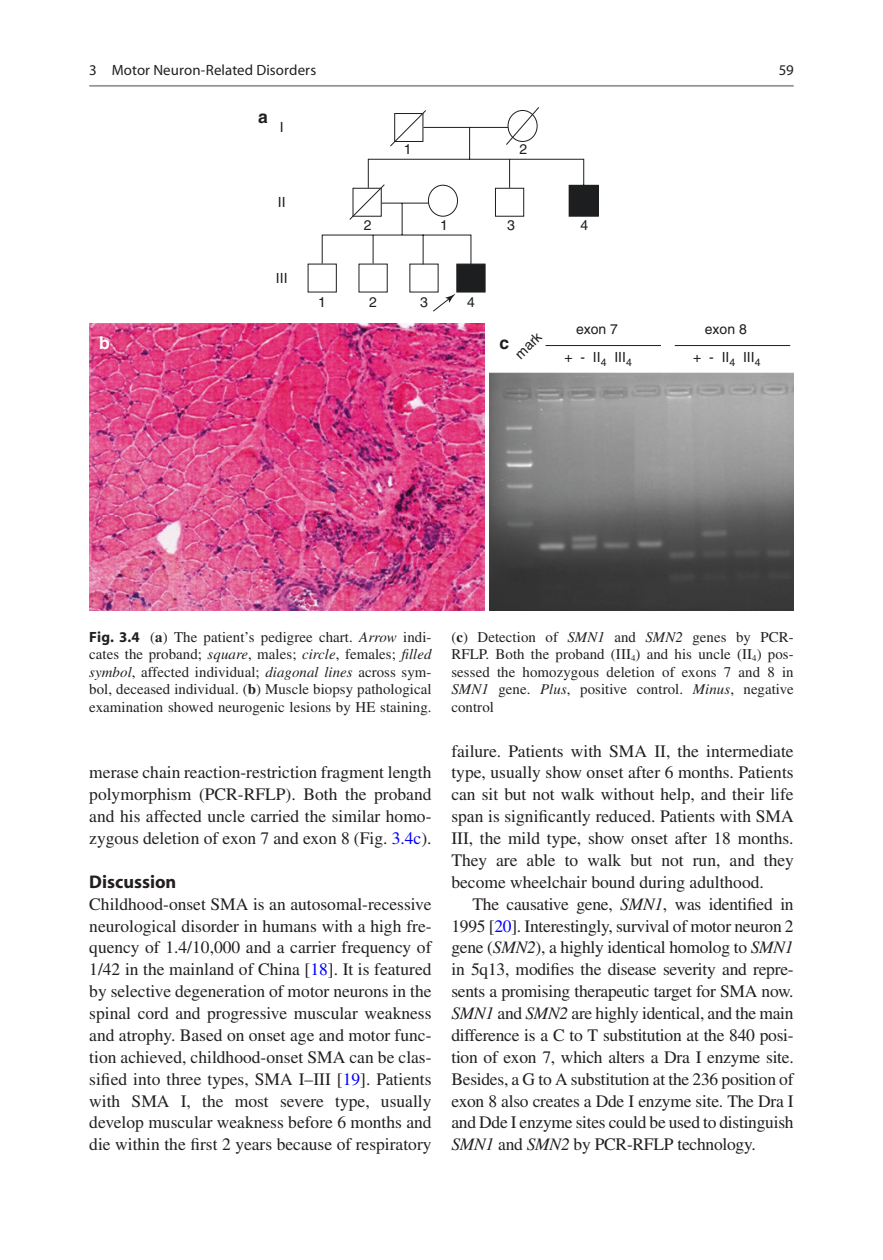
<style>
.page{position:relative;width:883px;height:1260px;background:#fff}
.page>*{position:absolute;margin:0;border:0;box-sizing:border-box;transform-origin:0 0}
.t1{font:700 18.38px "Hcsqrb Myriad";color:#231f20}
.t2{font:17.5px/21.9px "Snwhqt Times";color:#231f20;text-align:justify}
.t3{font:700 17.5px "Btcdrq Helvetica";color:#1d1e1f}
.t4{font:700 17.5px "Btcdrq Helvetica";color:#fff}
.t5{font:14.88px/17.5px "Snwhqt Times";letter-spacing:.005em;color:#231f20;text-align:justify}
.t6{font:14.88px "Knctcj Myriad";letter-spacing:.01em;color:#231f20}
.t7{font:14.88px "Wjhhpg Myriad";color:#231f20}
.t8{font:14px/28px "Vqpdjh Helvetica";color:#1d1e1f;text-align:center}
.s1{font-family:"Hcsqrb Myriad";font-weight:700}
.s2{font-family:"Phbdxg Times";font-weight:700}
.s3{font-family:"Vvmvvw Times";font-style:italic}
.s4{color:#0000fa}
</style>
<div class="page">
<img style="left:89px;top:324px;width:395px;height:286px">
<hr style="left:675px;top:345px;width:115px;height:1px;background:#1d1e1f">
<hr style="left:546px;top:345px;width:115px;height:1px;background:#1d1e1f">
<img style="left:489px;top:373px;width:305px;height:237px">
<svg style="left:307px;top:107px;width:292px;height:205px"></svg>
<hr style="left:89px;top:85px;width:705px;height:2px;background:#939598">
<p class="t6" style="left:89px;top:63px;width:228px">3 Motor Neuron-Related Disorders</p>
<p class="t4" style="left:99px;top:332px;width:12px">b</p>
<p class="t3" style="left:258px;top:106px;width:11px">a</p>
<p class="t8" style="left:280px;top:113px;width:5px">I</p>
<p class="t8" style="left:278px;top:188px;width:9px">II</p>
<p class="t8" style="left:276px;top:264px;width:13px">III</p>
<p class="t8" style="left:364px;top:211px;width:9px">2</p>
<p class="t8" style="left:318px;top:288px;width:9px">1</p>
<p class="t8" style="left:369px;top:288px;width:9px">2</p>
<p class="t7" style="left:779px;top:63px;width:16px">59</p>
<p class="t8" style="left:404px;top:135px;width:9px">1</p>
<p class="t8" style="left:520px;top:135px;width:9px">2</p>
<p class="t8" style="left:440px;top:211px;width:9px">1</p>
<p class="t8" style="left:507px;top:211px;width:9px">3</p>
<p class="t8" style="left:580px;top:211px;width:9px">4</p>
<p class="t8" style="left:420px;top:288px;width:9px">3</p>
<p class="t8" style="left:467px;top:288px;width:9px">4</p>
<p class="t3" style="left:499px;top:332px;width:11px">c</p>
<p class="t8" style="left:508px;top:346px;width:33px;rotate:-45deg">mark</p>
<p class="t8" style="left:565px;top:315px;width:69px">exon 7<br>+ - II<sub>4</sub> III<sub>4</sub></p>
<p class="t8" style="left:693px;top:315px;width:69px">exon 8<br>+ - II<sub>4</sub> III<sub>4</sub></p>
<p class="t5" style="left:89px;top:628px;width:344px"><span class="s1">Fig. 3.4</span> (<span class="s2">a</span>) The patient’s pedigree chart. <span class="s3">Arrow</span> indi&shy;cates the proband; <span class="s3">square</span>, males; <span class="s3">circle</span>, females; <span class="s3">filled symbol</span>, affected individual; <span class="s3">diagonal lines</span> across sym&shy;bol, deceased individual. (<span class="s2">b</span>) Muscle biopsy pathological examination showed neurogenic lesions by HE staining.</p>
<p class="t5" style="left:451px;top:628px;width:344px">(<span class="s2">c</span>) Detection of <span class="s3">SMN1</span> and <span class="s3">SMN2</span> genes by PCR-RFLP. Both the proband (III<sub>4</sub>) and his uncle (II<sub>4</sub>) pos&shy;sessed the homozygous deletion of exons 7 and 8 in <span class="s3">SMN1</span> gene. <span class="s3">Plus</span>, positive control. <span class="s3">Minus</span>, negative control</p>
<p class="t2" style="left:89px;top:762px;width:344px">merase chain reaction-restriction fragment length polymorphism (PCR-RFLP). Both the proband and his affected uncle carried the similar homo&shy;zygous deletion of exon 7 and exon 8 (Fig. <span class="s4">3.4c</span>).</p>
<p class="t1" style="left:89px;top:872px;width:89px">Discussion</p>
<p class="t2" style="left:89px;top:893px;width:344px">Childhood-onset SMA is an autosomal-recessive neurological disorder in humans with a high fre&shy;quency of 1.4/10,000 and a carrier frequency of 1/42 in the mainland of China [<span class="s4">18</span>]. It is featured by selective degeneration of motor neurons in the spinal cord and progressive muscular weakness and atrophy. Based on onset age and motor func&shy;tion achieved, childhood-onset SMA can be clas&shy;sified into three types, SMA I–III [<span class="s4">19</span>]. Patients with SMA I, the most severe type, usually develop muscular weakness before 6 months and die within the first 2 years because of respiratory</p>
<p class="t2" style="left:451px;top:740px;width:344px">failure. Patients with SMA II, the intermediate type, usually show onset after 6 months. Patients can sit but not walk without help, and their life span is significantly reduced. Patients with SMA III, the mild type, show onset after 18 months.<br>They are able to walk but not run, and they become wheelchair bound during adulthood.</p>
<p class="t2" style="left:451px;top:893px;width:344px;text-indent:21px">The causative gene, <span class="s3">SMN1</span>, was identified in 1995 [<span class="s4">20</span>]. Interestingly, survival of motor neuron 2 gene (<span class="s3">SMN2</span>), a highly identical homolog to <span class="s3">SMN1 </span>in 5q13, modifies the disease severity and repre&shy;sents a promising therapeutic target for SMA now.<br><span class="s3">SMN1</span> and <span class="s3">SMN2</span> are highly identical, and the main difference is a C to T substitution at the 840 posi&shy;tion of exon 7, which alters a Dra I enzyme site.<br>Besides, a G to A substitution at the 236 position of exon 8 also creates a Dde I enzyme site. The Dra I and Dde I enzyme sites could be used to distinguish <span class="s3">SMN1</span> and <span class="s3">SMN2</span> by PCR-RFLP technology.</p>
</div>
